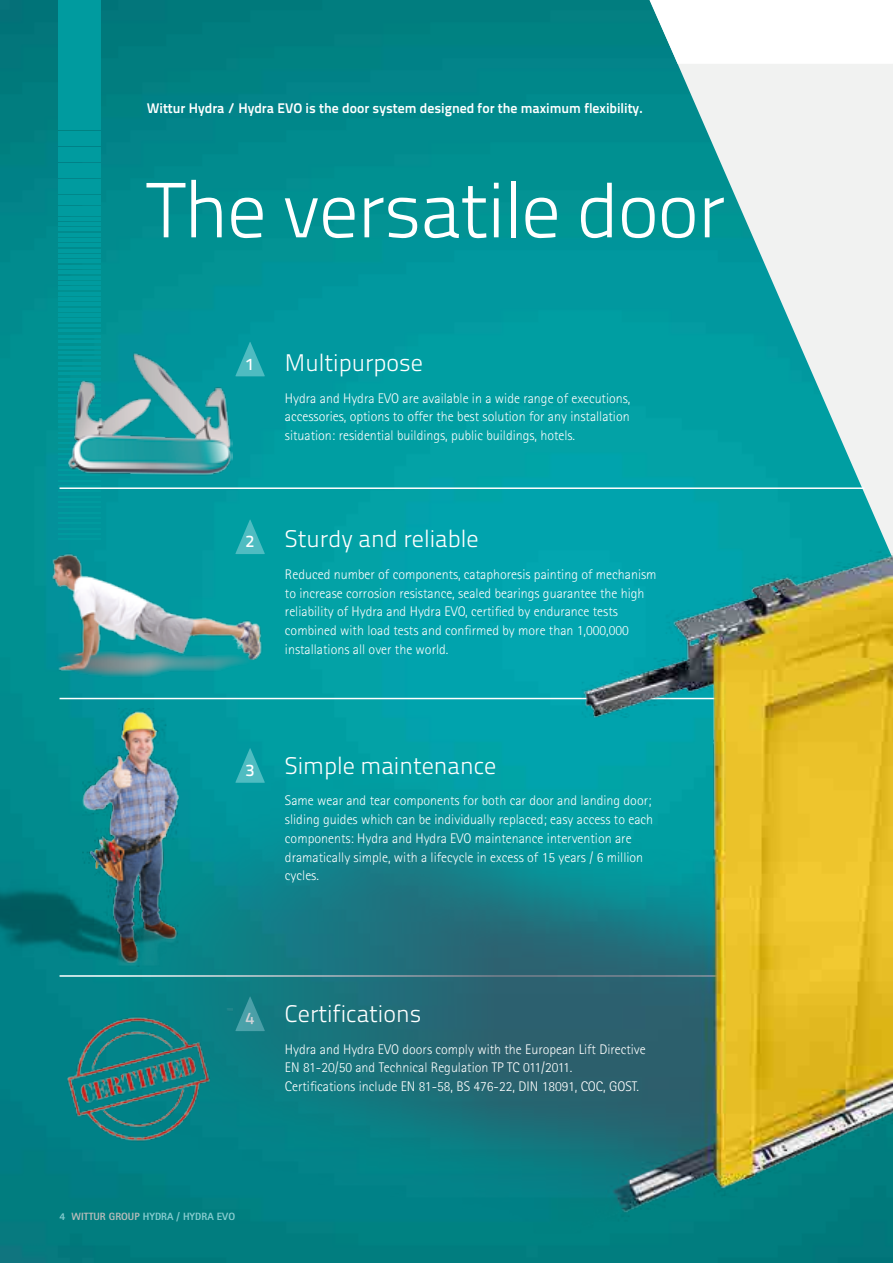
<style>
.page{position:relative;width:893px;height:1263px;background:#fff}
.page>*{position:absolute;margin:0;border:0;box-sizing:border-box;transform-origin:0 0}
.t1{font:300 78px "Titillium Text 22 L";letter-spacing:-.015em;color:#fff}
.Titolo_paragrafo_ver{font:300 24px "Titillium Text 22 L";color:#fff}
.t2{font:500 16.8px "Titillium Text 22 L";color:#fff}
.t3{font:300 13.95px/18.8px "Rotis Sans Serif";color:#fff}
.t4{font:700 13.95px "Titillium Text 22 L";color:#fff}
.t5{font:800 10.5px "Rotis Sans Serif";color:#88cdd0}
.s1{color:#babdbb}
</style>
<div class="page">
<img style="left:0;top:0;width:650px;height:1263px">
<svg style="left:650px;top:64px;width:243px;height:330px;fill:#f1f2f1"></svg>
<svg style="left:649px;top:0;width:29px;height:64px"></svg>
<hr style="left:60px;top:975px;width:833px;height:2px;background:#fff">
<hr style="left:60px;top:487px;width:804px;height:2px;background:#fff">
<hr style="left:60px;top:698px;width:833px;height:1px;background:#fff">
<svg style="left:235px;top:342px;width:30px;height:34px"></svg>
<img style="left:44px;top:1008px;width:58px;height:141px">
<img style="left:31px;top:550px;width:71px;height:136px">
<img style="left:102px;top:394px;width:791px;height:869px">
<div style="left:58px;top:0;width:43px;height:105px;background:#009b9f"></div>
<div style="left:58px;top:104px;width:43px;height:5px;background:#009b9f"></div>
<div style="left:58px;top:109px;width:43px;height:5px;background:#009b9f"></div>
<div style="left:58px;top:115px;width:43px;height:5px;background:#009b9f"></div>
<div style="left:58px;top:120px;width:43px;height:5px;background:#009b9f"></div>
<div style="left:58px;top:125px;width:43px;height:5px;background:#009b9f"></div>
<div style="left:58px;top:131px;width:43px;height:5px;background:#009b9f"></div>
<div style="left:58px;top:136px;width:43px;height:5px;background:#009b9f"></div>
<div style="left:58px;top:141px;width:43px;height:5px;background:#009b9f"></div>
<div style="left:58px;top:147px;width:43px;height:5px;background:#009b9f"></div>
<div style="left:58px;top:152px;width:43px;height:5px;background:#009b9f"></div>
<hr style="left:58px;top:158px;width:43px;height:4px;background:#009b9f">
<hr style="left:58px;top:163px;width:43px;height:4px;background:#009b9f">
<div style="left:58px;top:168px;width:43px;height:5px;background:#009b9f"></div>
<hr style="left:58px;top:174px;width:43px;height:4px;background:#009b9f">
<hr style="left:58px;top:179px;width:43px;height:4px;background:#009b9f">
<div style="left:58px;top:184px;width:43px;height:5px;background:#009b9f"></div>
<hr style="left:58px;top:190px;width:43px;height:4px;background:#009b9f">
<hr style="left:58px;top:195px;width:43px;height:4px;background:#009b9f">
<hr style="left:58px;top:201px;width:43px;height:4px;background:#009b9f">
<hr style="left:58px;top:206px;width:43px;height:4px;background:#009b9f">
<hr style="left:58px;top:211px;width:43px;height:4px;background:#009b9f">
<hr style="left:58px;top:217px;width:43px;height:4px;background:#009b9f">
<hr style="left:58px;top:222px;width:43px;height:4px;background:#009b9f">
<hr style="left:58px;top:227px;width:43px;height:4px;background:#009b9f">
<hr style="left:58px;top:233px;width:43px;height:4px;background:#009b9f">
<hr style="left:58px;top:238px;width:43px;height:4px;background:#009b9f">
<hr style="left:58px;top:244px;width:43px;height:3px;background:#009b9f">
<hr style="left:58px;top:249px;width:43px;height:4px;background:#009b9f">
<hr style="left:58px;top:254px;width:43px;height:4px;background:#009b9f">
<hr style="left:58px;top:260px;width:43px;height:3px;background:#009b9f">
<hr style="left:58px;top:265px;width:43px;height:4px;background:#009b9f">
<hr style="left:58px;top:270px;width:43px;height:4px;background:#009b9f">
<hr style="left:58px;top:276px;width:43px;height:3px;background:#009b9f">
<hr style="left:58px;top:281px;width:43px;height:4px;background:#009b9f">
<hr style="left:58px;top:287px;width:43px;height:3px;background:#009b9f">
<hr style="left:58px;top:292px;width:43px;height:3px;background:#009b9f">
<hr style="left:58px;top:297px;width:43px;height:3px;background:#009b9f">
<hr style="left:58px;top:303px;width:43px;height:3px;background:#009b9f">
<hr style="left:58px;top:308px;width:43px;height:3px;background:#009b9f">
<hr style="left:58px;top:313px;width:43px;height:3px;background:#009b9f">
<hr style="left:58px;top:319px;width:43px;height:3px;background:#009b9f">
<hr style="left:58px;top:324px;width:43px;height:3px;background:#009b9f">
<hr style="left:58px;top:329px;width:43px;height:3px;background:#009b9f">
<hr style="left:58px;top:335px;width:43px;height:3px;background:#009b9f">
<hr style="left:58px;top:340px;width:43px;height:3px;background:#009b9f">
<hr style="left:58px;top:346px;width:43px;height:2px;background:#009b9f">
<hr style="left:58px;top:351px;width:43px;height:3px;background:#009b9f">
<hr style="left:58px;top:356px;width:43px;height:3px;background:#009b9f">
<hr style="left:58px;top:362px;width:43px;height:2px;background:#009b9f">
<hr style="left:58px;top:367px;width:43px;height:3px;background:#009b9f">
<hr style="left:58px;top:372px;width:43px;height:3px;background:#009b9f">
<hr style="left:58px;top:378px;width:43px;height:2px;background:#009b9f">
<hr style="left:58px;top:383px;width:43px;height:3px;background:#009b9f">
<hr style="left:58px;top:389px;width:43px;height:2px;background:#009b9f">
<hr style="left:58px;top:394px;width:43px;height:2px;background:#009b9f">
<hr style="left:58px;top:399px;width:43px;height:3px;background:#009b9f">
<hr style="left:58px;top:405px;width:43px;height:2px;background:#009b9f">
<hr style="left:58px;top:410px;width:43px;height:2px;background:#009b9f">
<hr style="left:58px;top:415px;width:43px;height:3px;background:#009b9f">
<hr style="left:58px;top:421px;width:43px;height:2px;background:#009b9f">
<hr style="left:58px;top:426px;width:43px;height:2px;background:#009b9f">
<hr style="left:58px;top:432px;width:43px;height:1px;background:#009b9f">
<hr style="left:58px;top:437px;width:43px;height:2px;background:#009b9f">
<hr style="left:58px;top:442px;width:43px;height:2px;background:#009b9f">
<hr style="left:58px;top:448px;width:43px;height:1px;background:#009b9f">
<hr style="left:58px;top:453px;width:43px;height:2px;background:#009b9f">
<hr style="left:58px;top:458px;width:43px;height:2px;background:#009b9f">
<hr style="left:58px;top:464px;width:43px;height:1px;background:#009b9f">
<hr style="left:58px;top:469px;width:43px;height:2px;background:#009b9f">
<hr style="left:58px;top:474px;width:43px;height:2px;background:#009b9f">
<hr style="left:58px;top:480px;width:43px;height:2px;background:#009b9f">
<hr style="left:58px;top:485px;width:43px;height:2px;background:#009b9f">
<hr style="left:58px;top:490px;width:43px;height:2px;background:#009b9f">
<hr style="left:58px;top:496px;width:43px;height:2px;background:#009b9f">
<hr style="left:58px;top:501px;width:43px;height:2px;background:#009b9f">
<hr style="left:58px;top:506px;width:43px;height:2px;background:#009b9f">
<hr style="left:58px;top:512px;width:43px;height:2px;background:#009b9f">
<hr style="left:58px;top:517px;width:43px;height:2px;background:#009b9f">
<hr style="left:58px;top:522px;width:43px;height:2px;background:#009b9f">
<hr style="left:58px;top:528px;width:43px;height:2px;background:#009b9f">
<hr style="left:58px;top:533px;width:43px;height:2px;background:#009b9f">
<hr style="left:58px;top:539px;width:43px;height:1px;background:#009b9f">
<img style="left:68px;top:351px;width:164px;height:126px">
<img style="left:0;top:708px;width:189px;height:258px">
<p class="t4" style="left:147px;top:97px;width:498px">Wittur Hydra / Hydra EVO is the door system designed for the maximum flexibility.</p>
<p class="t1" style="left:147px;top:153px;width:580px">The versatile door</p>
<p class="t2" style="left:246px;top:351px;width:10px">1</p>
<p class="Titolo_paragrafo_ver" style="left:285px;top:345px;width:140px">Multipurpose</p>
<p class="t3" style="left:285px;top:388px;width:347px;text-align:justify">Hydra and Hydra EVO are available in a wide range of executions, accessories, options to offer the best solution for any installation situation: residential buildings, public buildings, hotels.</p>
<p class="t2" style="left:246px;top:529px;width:10px">2</p>
<p class="Titolo_paragrafo_ver" style="left:285px;top:521px;width:195px">Sturdy and reliable</p>
<p class="t3" style="left:285px;top:565px;width:373px">Reduced number of components, cataphoresis painting of mechanism to increase corrosion resistance, sealed bearings guarantee the high reliability of Hydra and Hydra EVO, certified by endurance tests combined with load tests and confirmed by more than 1,000,000 installations all over the world.</p>
<p class="t2" style="left:246px;top:757px;width:10px">3</p>
<p class="Titolo_paragrafo_ver" style="left:285px;top:748px;width:213px">Simple maintenance</p>
<p class="t3" style="left:285px;top:791px;width:370px">Same wear and tear components for both car door and landing door; sliding guides which can be individually replaced; easy access to each components: Hydra and Hydra EVO maintenance intervention are dramatically simple, with a lifecycle in excess of 15 years / 6 million cycles.</p>
<p class="t2" style="left:246px;top:1006px;width:10px">4</p>
<p class="Titolo_paragrafo_ver" style="left:285px;top:996px;width:138px">Certifications</p>
<p class="t3" style="left:285px;top:1039px;width:362px">Hydra and Hydra EVO doors comply with the European Lift Directive<br>EN 81-20/50 and Technical Regulation TP TC 011/2011.<br>Certifications include EN 81-58, BS 476-22, DIN 18091, COC, GOST.</p>
<p class="t5" style="left:60px;top:1210px;width:177px">4 <span class="s1">WITTUR GROUP</span> HYDRA / HYDRA EVO</p>
</div>
